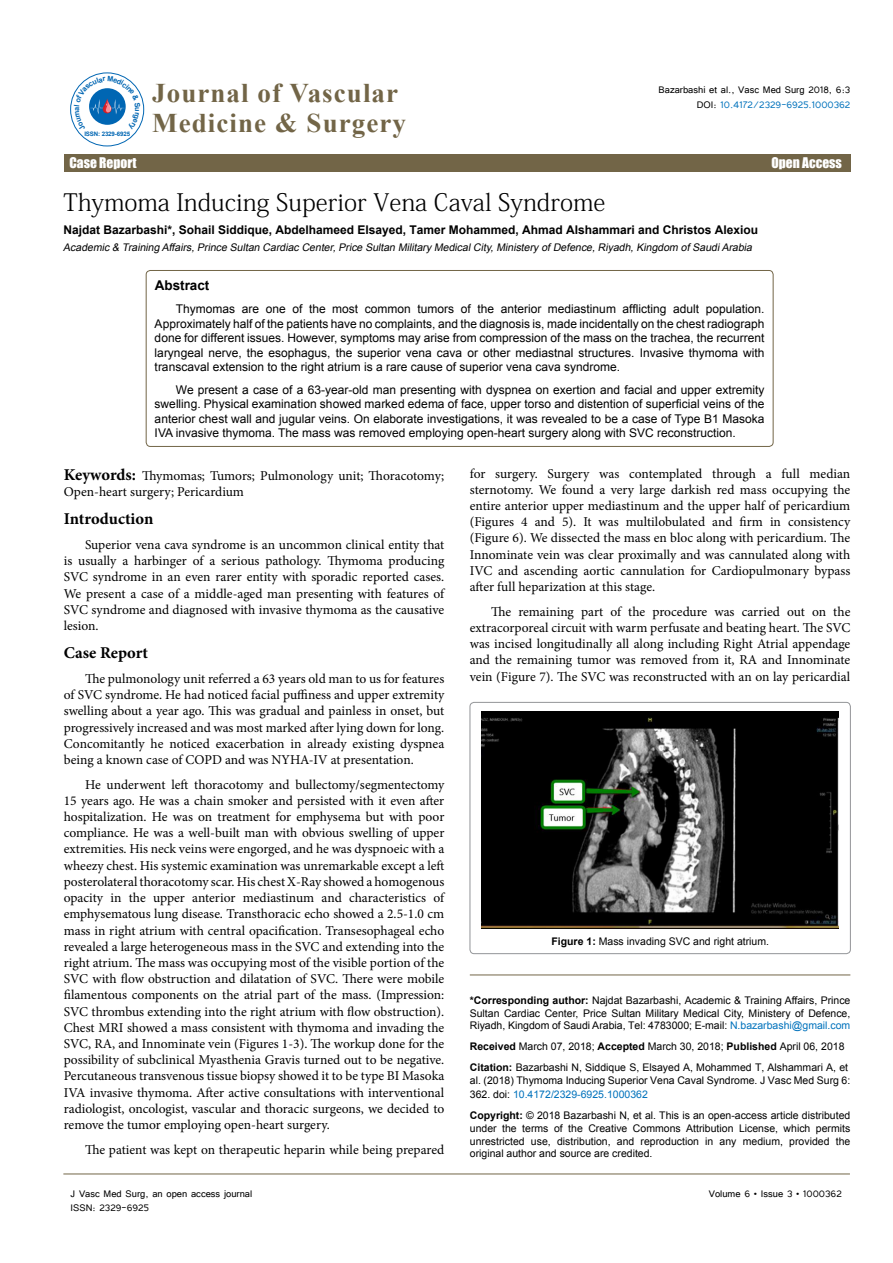
<style>
.page{position:relative;width:893px;height:1263px;background:#fff}
.page>*{position:absolute;margin:0;border:0;box-sizing:border-box;transform-origin:0 0}
.t1{font:700 27px "Times New Roman";letter-spacing:.04em;color:#726547}
.t2{font:24px "Adobe Fangsong Std";color:#000}
.t3{font:700 16.5px "Minion Pro";color:#000}
.t4{font:13.5px/16.2px "Minion Pro";color:#000;text-align:justify}
.t5{font:13.5px "Impact";color:#fff}
.t6{font:700 13.5px "Arial";color:#000}
.t7{font:12px/14.4px "Arial";color:#000;text-align:justify}
.t8{font:12px/14.4px "Tunga";color:#000;text-align:right}
.t9{font:700 12px "Arial";color:#000}
.t10{font:10.5px/12.6px "Arial";color:#000;text-align:justify}
.t11{font:italic 10.5px "Arial";color:#000}
.t12{font:700 6.15px "Arial";letter-spacing:-.02em;color:#0066b3}
.s1{color:#0072bc}
.s2{font-weight:700;font-size:16.5px}
.s3{font-weight:700}
</style>
<div class="page">
<div style="left:64px;top:154px;width:786px;height:17px;background:#726547"></div>
<div style="left:70px;top:73px;width:74px;height:73px;border:1px solid #0066b3;border-radius:50%"></div>
<hr style="left:63px;top:1174px;width:787px;height:1px;background:#726547">
<hr style="left:470px;top:975px;width:380px;height:1px;background:#726547">
<div style="left:146px;top:270px;width:627px;height:176px;border:1px solid #726547;border-radius:4px"></div>
<div style="left:470px;top:702px;width:380px;height:252px;border:1px solid #939598;border-radius:4px"></div>
<img style="left:482px;top:711px;width:357px;height:218px">
<svg style="left:74px;top:76px;width:67px;height:55px"></svg>
<p class="t12" style="left:84px;top:129px;width:47px">ISSN: 2329-6925</p>
<h1 class="t1" style="left:152px;top:75px;width:247px">Journal of Vascular</h1>
<h1 class="t1" style="left:152px;top:105px;width:255px">Medicine &amp; Surgery</h1>
<p class="t8" style="left:659px;top:82px;width:193px">Bazarbashi et al., Vasc Med Surg 2018, 6:3<br>DOI: <span class="s1">10.4172/2329-6925.1000362</span></p>
<p class="t5" style="left:69px;top:152px;width:69px">Case Report</p>
<p class="t5" style="left:771px;top:152px;width:72px">Open Access</p>
<h2 class="t2" style="left:63px;top:187px;width:543px">Thymoma Inducing Superior Vena Caval Syndrome</h2>
<p class="t9" style="left:63px;top:222px;width:696px">Najdat Bazarbashi*, Sohail Siddique, Abdelhameed Elsayed, Tamer Mohammed, Ahmad Alshammari and Christos Alexiou</p>
<p class="t11" style="left:63px;top:240px;width:693px">Academic &amp; Training Affairs,Prince Sultan Cardiac Center,Price Sultan Military MedicalCity,Ministery ofDefence,Riyadh,Kingdom ofSaudiArabia</p>
<p class="t6" style="left:155px;top:277px;width:56px">Abstract</p>
<p class="t7" style="left:155px;top:302px;width:611px;text-indent:21px">Thymomas are one of the most common tumors of the anterior mediastinum afflicting adult population.<br>Approximately half of the patients have no complaints, and the diagnosis is, made incidentally on the chest radiograph done for different issues. However, symptoms may arise from compression of the mass on the trachea, the recurrent laryngeal nerve, the esophagus, the superior vena cava or other mediastnal structures. Invasive thymoma with transcaval extension to the right atrium is a rare cause of superior vena cava syndrome.</p>
<p class="t7" style="left:155px;top:383px;width:611px;text-indent:21px">We present a case of a 63-year-old man presenting with dyspnea on exertion and facial and upper extremity swelling. Physical examination showed marked edema of face, upper torso and distention of superficial veins of the anterior chest wall and jugular veins. On elaborate investigations, it was revealed to be a case of Type B1 Masoka IVA invasive thymoma. The mass was removed employing open-heart surgery along with SVC reconstruction.</p>
<p class="t4" style="left:64px;top:467px;width:382px"><span class="s2">Keywords:</span> Thymomas; Tumors; Pulmonology unit; Thoracotomy;<br>Open-heart surgery; Pericardium</p>
<p class="t3" style="left:64px;top:507px;width:91px">Introduction</p>
<p class="t4" style="left:64px;top:536px;width:382px;text-indent:21px">Superior vena cava syndrome is an uncommon clinical entity that is usually a harbinger of a serious pathology. Thymoma producing SVC syndrome in an even rarer entity with sporadic reported cases.<br>We present a case of a middle-aged man presenting with features of SVC syndrome and diagnosed with invasive thymoma as the causative lesion.</p>
<p class="t3" style="left:64px;top:641px;width:86px">Case Report</p>
<p class="t4" style="left:64px;top:671px;width:382px;text-indent:21px">The pulmonology unit referred a 63 years old man to us for features of SVC syndrome. He had noticed facial puffiness and upper extremity swelling about a year ago. This was gradual and painless in onset, but progressively increased and was most marked after lying down for long.<br>Concomitantly he noticed exacerbation in already existing dyspnea being a known case of COPD and was NYHA-IV at presentation.</p>
<p class="t4" style="left:64px;top:776px;width:382px;text-indent:21px">He underwent left thoracotomy and bullectomy/segmentectomy 15 years ago. He was a chain smoker and persisted with it even after hospitalization. He was on treatment for emphysema but with poor compliance. He was a well-built man with obvious swelling of upper extremities. His neck veins were engorged, and he was dyspnoeic with a wheezy chest. His systemic examination was unremarkable except a left posterolateral thoracotomy scar. His chest X-Ray showed a homogenous opacity in the upper anterior mediastinum and characteristics of emphysematous lung disease. Transthoracic echo showed a 2.5-1.0 cm mass in right atrium with central opacification. Transesophageal echo revealed a large heterogeneous mass in the SVC and extending into the right atrium. The mass was occupying most of the visible portion of the SVC with flow obstruction and dilatation of SVC. There were mobile filamentous components on the atrial part of the mass. (Impression:<br>SVC thrombus extending into the right atrium with flow obstruction).<br>Chest MRI showed a mass consistent with thymoma and invading the SVC, RA, and Innominate vein (Figures 1-3). The workup done for the possibility of subclinical Myasthenia Gravis turned out to be negative.<br>Percutaneous transvenous tissue biopsy showed it to be type BI Masoka IVA invasive thymoma. After active consultations with interventional radiologist, oncologist, vascular and thoracic surgeons, we decided to remove the tumor employing open-heart surgery.</p>
<p class="t4" style="left:85px;top:1141px;width:361px">The patient was kept on therapeutic heparin while being prepared</p>
<p class="t4" style="left:470px;top:465px;width:382px">for surgery. Surgery was contemplated through a full median sternotomy. We found a very large darkish red mass occupying the entire anterior upper mediastinum and the upper half of pericardium (Figures 4 and 5). It was multilobulated and firm in consistency (Figure 6). We dissected the mass en bloc along with pericardium. The Innominate vein was clear proximally and was cannulated along with IVC and ascending aortic cannulation for Cardiopulmonary bypass after full heparization at this stage.</p>
<p class="t4" style="left:470px;top:603px;width:382px;text-indent:21px">The remaining part of the procedure was carried out on the extracorporeal circuit with warm perfusate and beating heart. The SVC was incised longitudinally all along including Right Atrial appendage and the remaining tumor was removed from it, RA and Innominate vein (Figure 7). The SVC was reconstructed with an on lay pericardial</p>
<p class="t10" style="left:551px;top:935px;width:219px"><span class="s3">Figure 1:</span> Mass invading SVC and right atrium.</p>
<p class="t10" style="left:470px;top:994px;width:382px"><span class="s3">*Corresponding author:</span> Najdat Bazarbashi, Academic &amp; Training Affairs, Prince Sultan Cardiac Center, Price Sultan Military Medical City, Ministery of Defence, Riyadh, Kingdom of Saudi Arabia, Tel: 4783000; E-mail: <span class="s1">N.bazarbashi@gmail.com</span></p>
<p class="t10" style="left:470px;top:1036px;width:380px;line-height:21.1px"><span class="s3">Received</span> March 07, 2018; <span class="s3">Accepted</span> March 30, 2018; <span class="s3">Published</span> April 06, 2018<br><span class="s3">Citation:</span> Bazarbashi N, Siddique S, Elsayed A, Mohammed T, Alshammari A, et</p>
<p class="t10" style="left:470px;top:1073px;width:382px;line-height:14.4px">al. (2018) Thymoma Inducing Superior Vena Caval Syndrome. J Vasc Med Surg 6:<br>362. doi: <span class="s1">10.4172/2329-6925.1000362</span></p>
<p class="t10" style="left:470px;top:1109px;width:382px"><span class="s3">Copyright:</span> © 2018 Bazarbashi N, et al. This is an open-access article distributed under the terms of the Creative Commons Attribution License, which permits unrestricted use, distribution, and reproduction in any medium, provided the original author and source are credited.</p>
<p class="t8" style="left:71px;top:1185px;width:183px">J Vasc Med Surg, an open access journal</p>
<p class="t8" style="left:709px;top:1185px;width:135px">Volume 6 • Issue 3 • 1000362</p>
<p class="t8" style="left:71px;top:1200px;width:80px">ISSN: 2329-6925</p>
</div>
